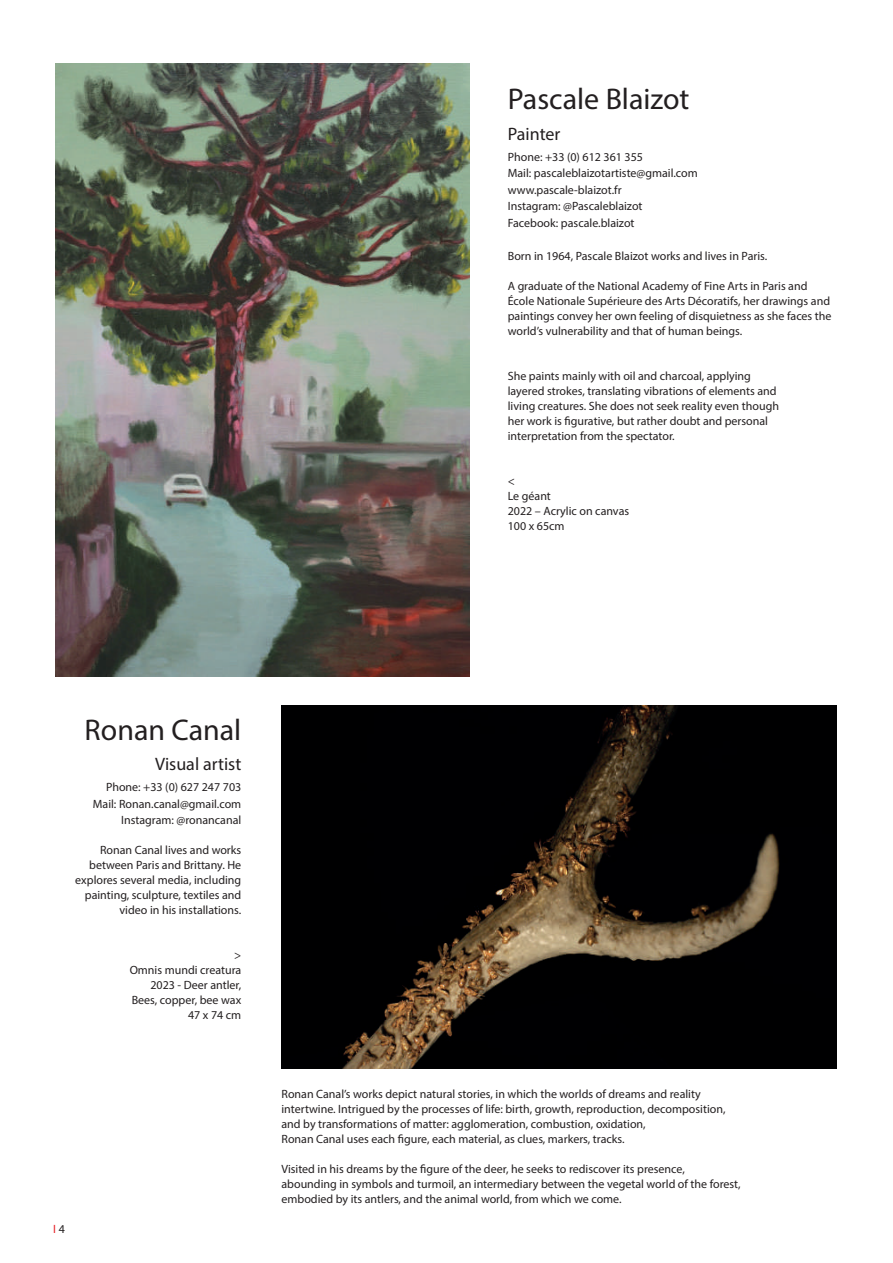
<style>
.page{position:relative;width:893px;height:1263px;background:#fff}
.page>*{position:absolute;margin:0;border:0;box-sizing:border-box;transform-origin:0 0}
.t1{font:30px "Myriad Pro";color:#231f20}
.t2{font:18px "Myriad Pro";color:#231f20}
.t3{font:12px/15px "Myriad Pro";color:#231f20}
.t4{font:12px "Myriad Pro";color:#e61e25}
.s1{color:#231f20}
</style>
<div class="page">
<img style="left:55px;top:64px;width:415px;height:612px">
<img style="left:281px;top:706px;width:556px;height:363px">
<h1 class="t1" style="left:508px;top:80px;width:183px">Pascale Blaizot</h1>
<h2 class="t2" style="left:508px;top:123px;width:54px">Painter</h2>
<p class="t3" style="left:508px;top:148px;width:192px;line-height:16.5px">Phone: +33 (0) 612 361 355<br>Mail: pascaleblaizotartiste@gmail.com www.pascale-blaizot.fr<br>Instagram: @Pascaleblaizot<br>Facebook: pascale.blaizot</p>
<p class="t3" style="left:508px;top:248px;width:261px">Born in 1964, Pascale Blaizot works and lives in Paris.</p>
<p class="t3" style="left:508px;top:278px;width:325px">A graduate of the National Academy of Fine Arts in Paris and École Nationale Supérieure des Arts Décoratifs, her drawings and paintings convey her own feeling of disquietness as she faces the world’s vulnerability and that of human beings.</p>
<p class="t3" style="left:508px;top:368px;width:273px">She paints mainly with oil and charcoal, applying layered strokes, translating vibrations of elements and living creatures. She does not seek reality even though her work is figurative, but rather doubt and personal interpretation from the spectator.</p>
<p class="t3" style="left:508px;top:473px;width:123px">&lt;<br>Le géant<br>2022 – Acrylic on canvas<br>100 x 65cm</p>
<h1 class="t1" style="left:85px;top:711px;width:158px">Ronan Canal</h1>
<h2 class="t2" style="left:155px;top:753px;width:88px">Visual artist</h2>
<p class="t3" style="left:93px;top:779px;width:150px;line-height:16.5px;text-align:right">Phone: +33 (0) 627 247 703<br>Mail: Ronan.canal@gmail.com<br>Instagram: @ronancanal</p>
<p class="t3" style="left:75px;top:842px;width:167px;text-align:right">Ronan Canal lives and works between Paris and Brittany. He explores several media, including painting, sculpture, textiles and video in his installations.</p>
<p class="t3" style="left:130px;top:947px;width:113px;text-align:right">&gt;<br>Omnis mundi creatura<br>2023 - Deer antler,<br>Bees, copper, bee wax<br>47 x 74 cm</p>
<p class="t4" style="left:53px;top:1222px;width:13px">I <span class="s1">4</span></p>
<p class="t3" style="left:281px;top:1086px;width:446px">Ronan Canal’s works depict natural stories, in which the worlds of dreams and reality intertwine. Intrigued by the processes of life: birth, growth, reproduction, decomposition, and by transformations of matter: agglomeration, combustion, oxidation,<br>Ronan Canal uses each figure, each material, as clues, markers, tracks.</p>
<p class="t3" style="left:281px;top:1161px;width:461px">Visited in his dreams by the figure of the deer, he seeks to rediscover its presence, abounding in symbols and turmoil, an intermediary between the vegetal world of the forest, embodied by its antlers, and the animal world, from which we come.</p>
</div>
